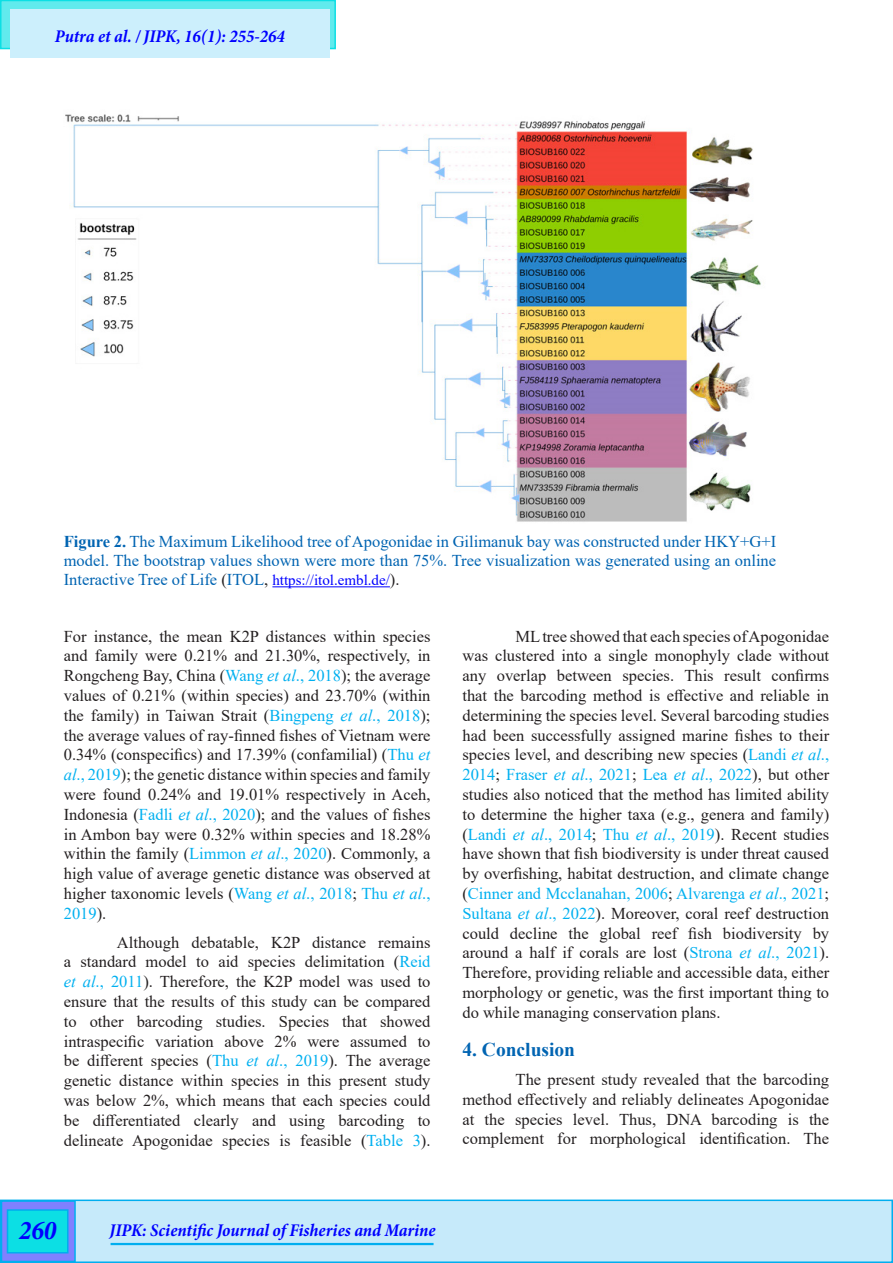
<style>
.page{position:relative;width:893px;height:1263px;background:#fff}
.page>*{position:absolute;margin:0;border:0;box-sizing:border-box;transform-origin:0 0}
.t1{font:italic 700 condensed 27px "Minion Pro";color:#00f}
.t2{font:700 19.5px "Times New Roman";color:#0164b2}
.t3{font:italic 700 condensed 18px "Minion Pro";color:#00f}
.t4{font:16.5px/19.8px "Times New Roman";color:#231f20;text-align:justify}
.t5{font:16.5px/18.9px "Times New Roman";color:#0164b2;text-align:justify}
.s1{font-weight:700}
.s2{color:#231f20}
.s3{font-size:15px;color:#00f}
.s4{color:#00b0f0}
.s5{font-style:italic;color:#00b0f0}
</style>
<div class="page">
<div style="left:1px;top:1200px;width:891px;height:62px;background:#c6eafa"></div>
<div style="left:0;top:1199px;width:893px;height:64px;border:2px solid #00aeef"></div>
<div style="left:2px;top:1201px;width:73px;height:60px;background:#8080ff"></div>
<div style="left:1px;top:1200px;width:75px;height:62px;border:2px solid #00aeef"></div>
<div style="left:8px;top:1210px;width:60px;height:43px;background:#0cdfe4"></div>
<div style="left:7px;top:1209px;width:62px;height:44px;border:2px solid #00aeef"></div>
<hr style="left:111px;top:1243px;width:323px;height:2px;background:#00aeef">
<div style="left:1px;top:0;width:334px;height:49px;background:#61eaed"></div>
<div style="left:0;top:0;width:336px;height:49px;border:2px solid #0cdfe4"></div>
<div style="left:10px;top:9px;width:319px;height:48px;background:#cceffc"></div>
<img style="left:65px;top:114px;width:696px;height:408px">
<hr style="left:272px;top:586px;width:118px;height:1px;background:#00f">
<p class="t3" style="left:55px;top:23px;width:231px">Putra et al. / JIPK, 16(1): 255-264</p>
<p class="t5" style="left:64px;top:532px;width:714px"><span class="s1">Figure 2.</span> The Maximum Likelihood tree of Apogonidae in Gilimanuk bay was constructed under HKY+G+I model. The bootstrap values shown were more than 75%. Tree visualization was generated using an online Interactive Tree of Life <span class="s2">(</span>ITOL<span class="s2">,</span> <span class="s3">https://itol.embl.de/</span><span class="s2">).</span></p>
<p class="t4" style="left:64px;top:626px;width:368px">For instance, the mean K2P distances within species and family were 0.21% and 21.30%, respectively, in Rongcheng Bay, China (<span class="s4">Wang</span> <span class="s5">et al</span><span class="s4">., 2018</span>); the average values of 0.21% (within species) and 23.70% (within the family) in Taiwan Strait (<span class="s4">Bingpeng</span> <span class="s5">et al</span><span class="s4">., 2018</span>); the average values of ray-finned fishes of Vietnam were 0.34% (conspecifics) and 17.39% (confamilial) (<span class="s4">Thu</span> <span class="s5">et al</span><span class="s4">., 2019</span>); the genetic distance within species and family were found 0.24% and 19.01% respectively in Aceh, Indonesia (<span class="s4">Fadli</span> <span class="s5">et al</span><span class="s4">., 2020</span>); and the values of fishes in Ambon bay were 0.32% within species and 18.28% within the family (<span class="s4">Limmon</span> <span class="s5">et al</span><span class="s4">., 2020</span>). Commonly, a high value of average genetic distance was observed at higher taxonomic levels (<span class="s4">Wang</span> <span class="s5">et al</span><span class="s4">., 2018</span>; <span class="s4">Thu</span> <span class="s5">et al</span><span class="s4">., 2019</span>).</p>
<p class="t4" style="left:64px;top:932px;width:368px;text-indent:53px">Although debatable, K2P distance remains a standard model to aid species delimitation (<span class="s4">Reid </span><span class="s5">et al</span><span class="s4">., 2011</span>). Therefore, the K2P model was used to ensure that the results of this study can be compared to other barcoding studies. Species that showed intraspecific variation above 2% were assumed to be different species (<span class="s4">Thu</span> <span class="s5">et al</span><span class="s4">., 2019</span>). The average genetic distance within species in this present study was below 2%, which means that each species could be differentiated clearly and using barcoding to delineate Apogonidae species is feasible (<span class="s4">Table 3</span>).</p>
<p class="t4" style="left:462px;top:626px;width:368px;text-indent:53px">ML tree showed that each species of Apogonidae was clustered into a single monophyly clade without any overlap between species. This result confirms that the barcoding method is effective and reliable in determining the species level. Several barcoding studies had been successfully assigned marine fishes to their species level, and describing new species (<span class="s4">Landi</span> <span class="s5">et al</span><span class="s4">., 2014</span>; <span class="s4">Fraser</span> <span class="s5">et al</span><span class="s4">., 2021</span>; <span class="s4">Lea</span> <span class="s5">et al</span><span class="s4">., 2022</span>), but other studies also noticed that the method has limited ability to determine the higher taxa (e.g., genera and family) (<span class="s4">Landi</span> <span class="s5">et al</span><span class="s4">., 2014</span>; <span class="s4">Thu</span> <span class="s5">et al</span><span class="s4">., 2019</span>). Recent studies have shown that fish biodiversity is under threat caused by overfishing, habitat destruction, and climate change (<span class="s4">Cinner and Mcclanahan, 2006</span>; <span class="s4">Alvarenga</span> <span class="s5">et al</span><span class="s4">., 2021</span>; <span class="s4">Sultana</span> <span class="s5">et al</span><span class="s4">., 2022</span>). Moreover, coral reef destruction could decline the global reef fish biodiversity by around a half if corals are lost (<span class="s4">Strona</span> <span class="s5">et al</span><span class="s4">., 2021</span>).<br>Therefore, providing reliable and accessible data, either morphology or genetic, was the first important thing to do while managing conservation plans.</p>
<p class="t2" style="left:462px;top:1036px;width:114px">4. Conclusion</p>
<p class="t4" style="left:462px;top:1069px;width:368px;text-indent:53px">The present study revealed that the barcoding method effectively and reliably delineates Apogonidae at the species level. Thus, DNA barcoding is the complement for morphological identification. The</p>
<p class="t1" style="left:19px;top:1212px;width:39px">260</p>
<p class="t3" style="left:110px;top:1217px;width:327px">JIPK: Scientific Journal of Fisheries and Marine</p>
</div>
